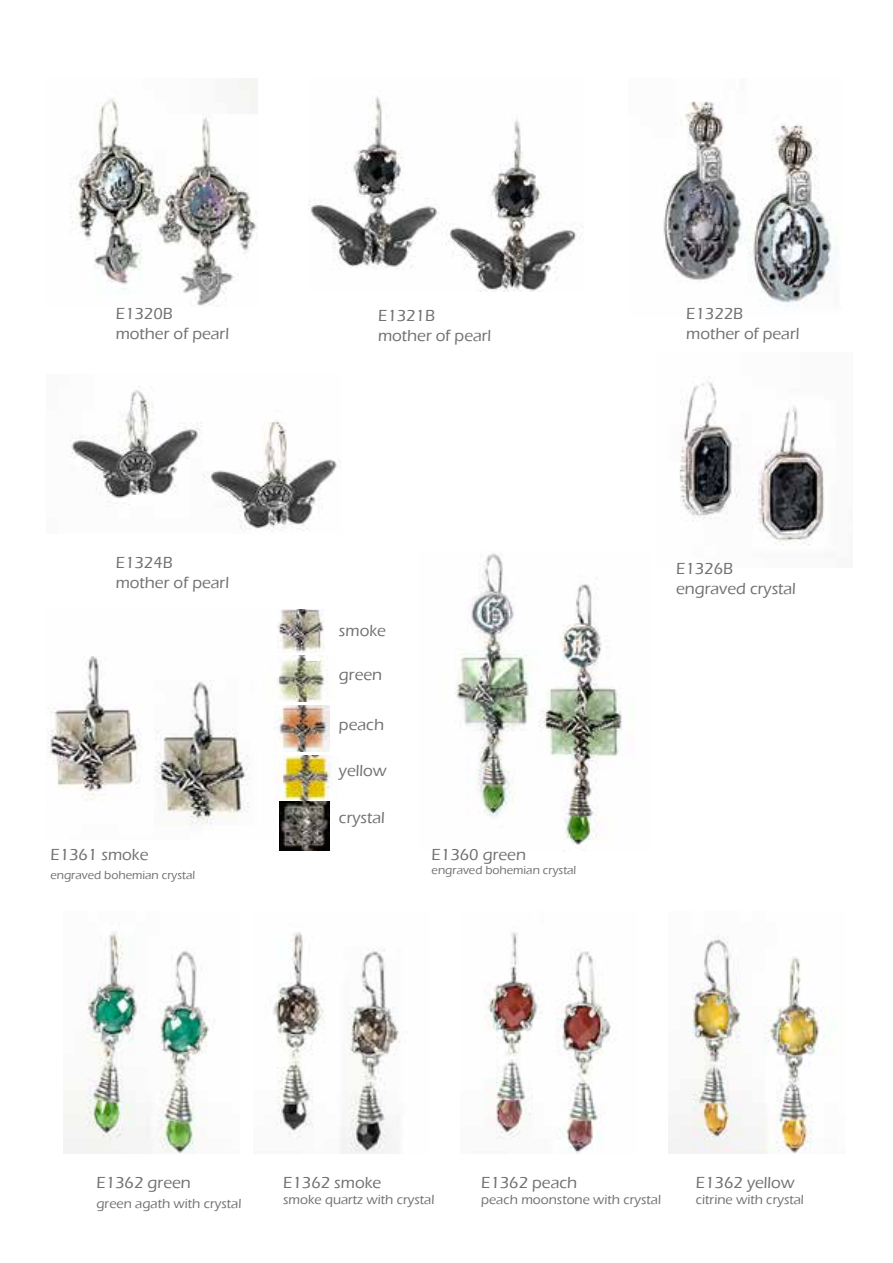
<style>
.page{position:relative;width:893px;height:1263px;background:#fff}
.page>*{position:absolute;margin:0;border:0;box-sizing:border-box;transform-origin:0 0}
.t1{font:500 16.5px/19.8px "Eras ITC";color:#6f7073}
.t2{font:500 13.5px "Eras ITC";color:#6f7073}
.t3{font:500 12px "Eras ITC";color:#6f7073}
</style>
<div class="page">
<img style="left:70px;top:78px;width:187px;height:228px">
<img style="left:308px;top:96px;width:269px;height:195px">
<img style="left:663px;top:101px;width:169px;height:206px">
<img style="left:70px;top:386px;width:267px;height:145px">
<img style="left:679px;top:376px;width:146px;height:169px">
<img style="left:48px;top:655px;width:221px;height:170px">
<img style="left:278px;top:656px;width:49px;height:46px">
<img style="left:274px;top:706px;width:56px;height:46px">
<img style="left:276px;top:755px;width:63px;height:46px">
<svg style="left:307px;top:656px;width:13px;height:4px"></svg>
<img style="left:280px;top:801px;width:50px;height:50px">
<img style="left:63px;top:932px;width:146px;height:221px">
<img style="left:484px;top:932px;width:127px;height:221px">
<img style="left:273px;top:932px;width:127px;height:221px">
<img style="left:669px;top:935px;width:156px;height:218px">
<img style="left:455px;top:553px;width:167px;height:299px">
<img style="left:277px;top:609px;width:47px;height:43px">
<p class="t1" style="left:116px;top:304px;width:115px">E1320B mother of pearl</p>
<p class="t1" style="left:116px;top:553px;width:115px">E1324B mother of pearl</p>
<p class="t1" style="left:50px;top:844px;width:100px">E1361 smoke</p>
<p class="t3" style="left:50px;top:869px;width:146px">engraved bohemian crystal</p>
<p class="t1" style="left:378px;top:306px;width:115px">E1321B mother of pearl</p>
<p class="t1" style="left:339px;top:620px;width:49px">smoke</p>
<p class="t1" style="left:339px;top:664px;width:45px">green</p>
<p class="t1" style="left:339px;top:715px;width:47px">peach</p>
<p class="t1" style="left:339px;top:760px;width:49px">yellow</p>
<p class="t1" style="left:339px;top:808px;width:47px">crystal</p>
<p class="t1" style="left:432px;top:844px;width:96px">E1360 green</p>
<p class="t3" style="left:432px;top:863px;width:146px">engraved bohemian crystal</p>
<p class="t1" style="left:686px;top:304px;width:115px">E1322B mother of pearl</p>
<p class="t1" style="left:676px;top:559px;width:121px">E1326B engraved crystal</p>
<p class="t1" style="left:96px;top:1172px;width:96px">E1362 green</p>
<p class="t2" style="left:96px;top:1195px;width:146px">green agath with crystal</p>
<p class="t1" style="left:283px;top:1172px;width:100px">E1362 smoke</p>
<p class="t2" style="left:283px;top:1192px;width:153px">smoke quartz with crystal</p>
<p class="t1" style="left:481px;top:1172px;width:98px">E1362 peach</p>
<p class="t2" style="left:481px;top:1192px;width:182px">peach moonstone with crystal</p>
<p class="t1" style="left:696px;top:1172px;width:100px">E1362 yellow</p>
<p class="t2" style="left:696px;top:1192px;width:110px">citrine with crystal</p>
</div>
